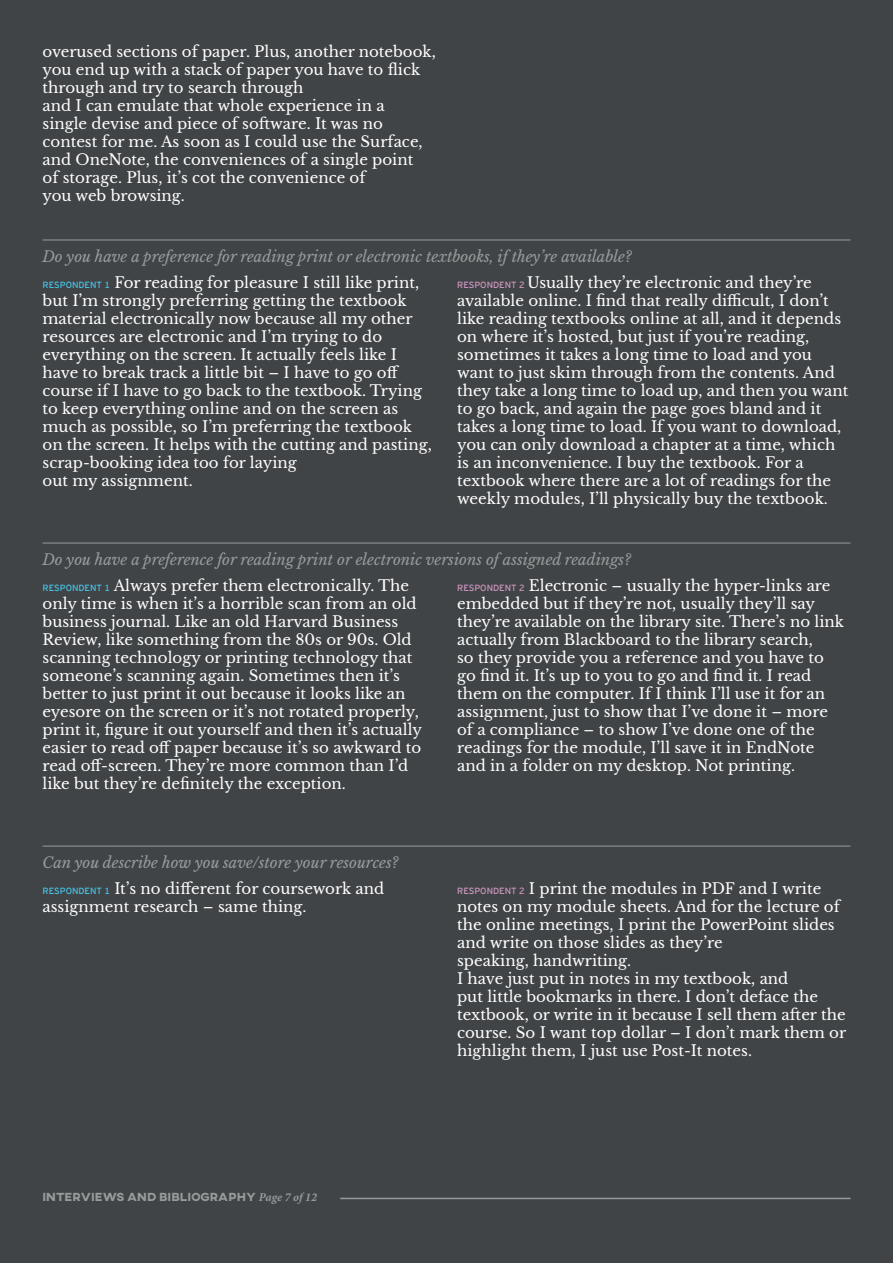
<style>
.page{position:relative;width:893px;height:1263px;background:#414446}
.page>*{position:absolute;margin:0;border:0;box-sizing:border-box;transform-origin:0 0}
.Copy{font:15px/18px "Libre Baskerville";color:#fff}
.Level_2_question{font:italic 15px "Libre Baskerville";color:#989b9c}
.t1{font:800 12px "AXIS";color:#989b9c}
.s1{font-family:"Interstate Mono";font-size:9px;color:#46c3e6}
.s2{font-family:"Interstate Mono";font-size:9px;color:#ce96c2}
.s3{font-family:"Minion Pro";font-weight:700;font-style:italic}
</style>
<div class="page">
<hr style="left:340px;top:1198px;width:510px;height:1px;background:#989b9c">
<hr style="left:43px;top:240px;width:807px;height:1px;background:#989b9c">
<hr style="left:43px;top:543px;width:807px;height:1px;background:#989b9c">
<hr style="left:43px;top:846px;width:807px;height:1px;background:#989b9c">
<p class="Copy" style="left:43px;top:43px;width:395px">overused sections of paper. Plus, another notebook, you end up with a stack of paper you have to flick through and try to search through<br>and I can emulate that whole experience in a<br>single devise and piece of software. It was no contest for me. As soon as I could use the Surface, and OneNote, the conveniences of a single point<br>of storage. Plus, it’s cot the convenience of<br>you web browsing.</p>
<p class="Level_2_question" style="left:43px;top:247px;width:591px">Do you have a preference for reading print or electronic textbooks, if they’re available?</p>
<p class="Copy" style="left:43px;top:274px;width:391px"><span class="s1">RESPONDENT 1</span> For reading for pleasure I still like print, but I’m strongly preferring getting the textbook material electronically now because all my other resources are electronic and I’m trying to do everything on the screen. It actually feels like I have to break track a little bit – I have to go off course if I have to go back to the textbook. Trying to keep everything online and on the screen as much as possible, so I’m preferring the textbook on the screen. It helps with the cutting and pasting, scrap-booking idea too for laying<br>out my assignment.</p>
<p class="Copy" style="left:457px;top:274px;width:393px"><span class="s2">RESPONDENT 2</span> Usually they’re electronic and they’re available online. I find that really difficult, I don’t like reading textbooks online at all, and it depends on where it’s hosted, but just if you’re reading, sometimes it takes a long time to load and you want to just skim through from the contents. And they take a long time to load up, and then you want to go back, and again the page goes bland and it takes a long time to load. If you want to download, you can only download a chapter at a time, which is an inconvenience. I buy the textbook. For a textbook where there are a lot of readings for the weekly modules, I’ll physically buy the textbook.</p>
<p class="Level_2_question" style="left:43px;top:550px;width:590px">Do you have a preference for reading print or electronic versions of assigned readings?</p>
<p class="Copy" style="left:43px;top:577px;width:381px"><span class="s1">RESPONDENT 1</span> Always prefer them electronically. The only time is when it’s a horrible scan from an old business journal. Like an old Harvard Business Review, like something from the 80s or 90s. Old scanning technology or printing technology that someone’s scanning again. Sometimes then it’s better to just print it out because it looks like an eyesore on the screen or it’s not rotated properly, print it, figure it out yourself and then it’s actually easier to read off paper because it’s so awkward to read off-screen. They’re more common than I’d like but they’re definitely the exception.</p>
<p class="Copy" style="left:457px;top:577px;width:388px"><span class="s2">RESPONDENT 2</span> Electronic – usually the hyper-links are embedded but if they’re not, usually they’ll say they’re available on the library site. There’s no link actually from Blackboard to the library search,<br>so they provide you a reference and you have to go find it. It’s up to you to go and find it. I read them on the computer. If I think I’ll use it for an assignment, just to show that I’ve done it – more of a compliance – to show I’ve done one of the readings for the module, I’ll save it in EndNote and in a folder on my desktop. Not printing.</p>
<p class="Level_2_question" style="left:43px;top:853px;width:358px">Can you describe how you save/store your resources?</p>
<p class="Copy" style="left:43px;top:880px;width:343px"><span class="s1">RESPONDENT 1</span> It’s no different for coursework and assignment research – same thing.</p>
<p class="Copy" style="left:457px;top:880px;width:384px"><span class="s2">RESPONDENT 2</span> I print the modules in PDF and I write notes on my module sheets. And for the lecture of the online meetings, I print the PowerPoint slides and write on those slides as they’re<br>speaking, handwriting.</p>
<p class="Copy" style="left:457px;top:970px;width:391px">I have just put in notes in my textbook, and<br>put little bookmarks in there. I don’t deface the textbook, or write in it because I sell them after the course. So I want top dollar – I don’t mark them or highlight them, I just use Post-It notes.</p>
<p class="t1" style="left:43px;top:1189px;width:276px">INTERVIEWS AND BIBLIOGRAPHY <span class="s3">Page 7 of 12</span></p>
</div>
